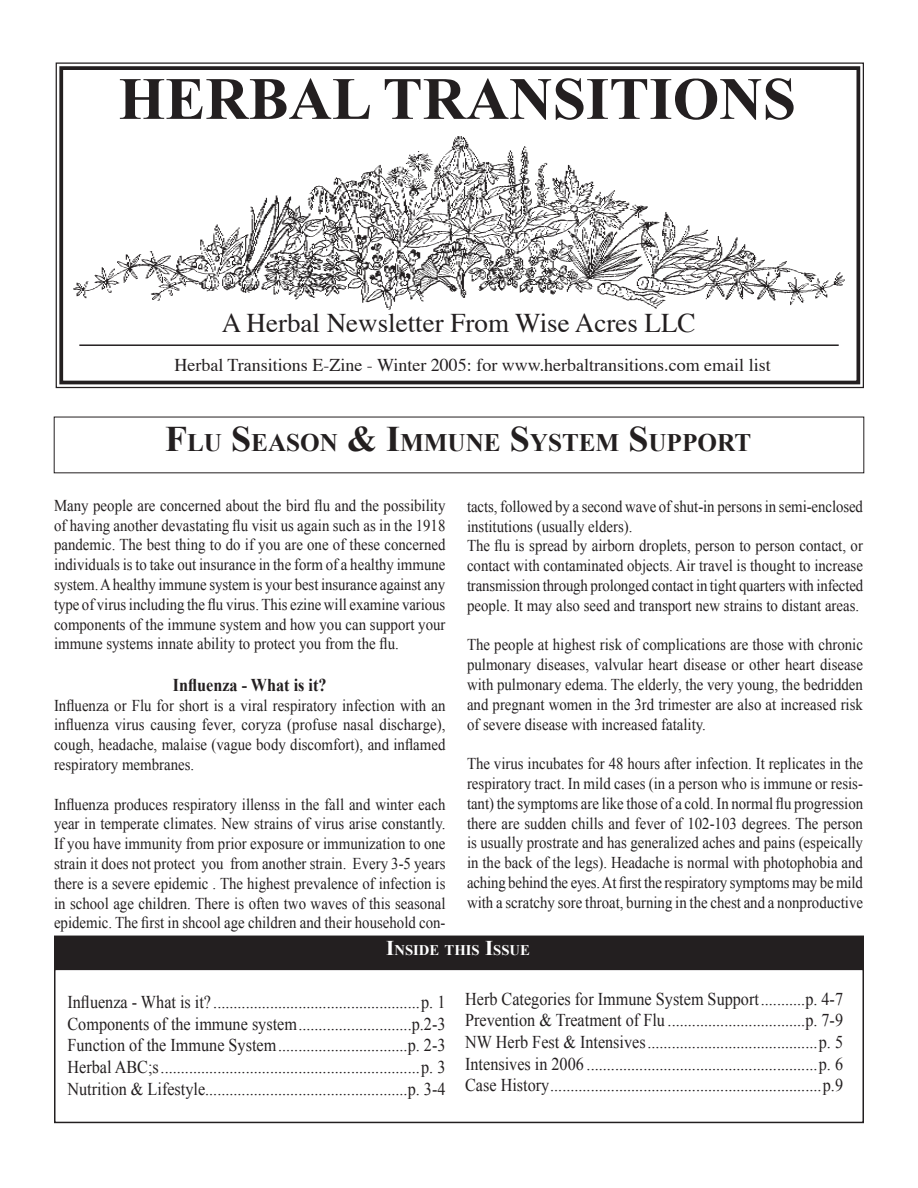
<style>
.page{position:relative;width:918px;height:1188px;background:#fff}
.page>*{position:absolute;margin:0;border:0;box-sizing:border-box;transform-origin:0 0}
.t1{font:700 60px "Times New Roman";color:#231f20}
.t2{font:27px "Times";color:#231f20}
.t3{font:700 25.2px "Times New Roman";color:#231f20}
.t4{font:18px/21.6px "Times New Roman";color:#231f20;text-align:justify;scale:.9 1}
.t5{font:18px "Times";color:#231f20}
.t6{font:700 18px "Times New Roman";color:#231f20;scale:.9 1}
.t7{font:16.5px/19.8px "Times New Roman";color:#231f20;text-align:justify;scale:.9 1}
.t8{font:700 14.7px "Times New Roman";color:#fff}
.s1{font-size:36px}
.s2{font-size:21px}
</style>
<div class="page">
<div style="left:54px;top:969px;width:810px;height:154px;border:2px solid #231f20"></div>
<div style="left:55px;top:936px;width:808px;height:33px;background:#231f20"></div>
<svg style="left:55px;top:62px;width:809px;height:327px"></svg>
<div style="left:59px;top:66px;width:801px;height:318px;border:4px solid #231f20"></div>
<img style="left:73px;top:136px;width:772px;height:173px">
<hr style="left:79px;top:344px;width:760px;height:2px;background:#231f20">
<svg style="left:857px;top:66px;width:6px;height:12px"></svg>
<h1 class="t1" style="left:119px;top:64px;width:679px">HERBAL TRANSITIONS</h1>
<h2 class="t2" style="left:222px;top:306px;width:475px">A Herbal Newsletter From Wise Acres LLC</h2>
<p class="t5" style="left:174px;top:353px;width:598px">Herbal Transitions E-Zine - Winter 2005: for www.herbaltransitions.com email list</p>
<h3 class="t3" style="left:165px;top:428px;width:587px"><span class="s1">F</span>LU <span class="s1">S</span>EASON <span class="s1">&amp; I</span>MMUNE <span class="s1">S</span>YSTEM <span class="s1">S</span>UPPORT</h3>
<p class="t7" style="left:54px;top:495px;width:437px">Many people are concerned about the bird flu and the possibility of having another devastating flu visit us again such as in the 1918 pandemic. The best thing to do if you are one of these concerned individuals is to take out insurance in the form of a healthy immune system. A healthy immune system is your best insurance against any type of virus including the flu virus. This ezine will examine various components of the immune system and how you can support your immune systems innate ability to protect you from the flu.</p>
<p class="t6" style="left:173px;top:674px;width:172px">INFLUENZA - WHAT IS IT?</p>
<p class="t7" style="left:54px;top:695px;width:437px">Influenza or Flu for short is a viral respiratory infection with an influenza virus causing fever, coryza (profuse nasal discharge), cough, headache, malaise (vague body discomfort), and inflamed respiratory membranes.</p>
<p class="t7" style="left:54px;top:794px;width:437px">Influenza produces respiratory illenss in the fall and winter each year in temperate climates. New strains of virus arise constantly.<br>If you have immunity from prior exposure or immunization to one strain it does not protect you from another strain. Every 3-5 years there is a severe epidemic . The highest prevalence of infection is in school age children. There is often two waves of this seasonal epidemic. The first in shcool age children and their household con-</p>
<p class="t7" style="left:467px;top:496px;width:442px;text-align:left">tacts, followed by a second wave of shut-in persons in semi-enclosed institutions (usually elders).<br>The flu is spread by airborn droplets, person to person contact, or contact with contaminated objects. Air travel is thought to increase transmission through prolonged contact in tight quarters with infected people. It may also seed and transport new strains to distant areas.</p>
<p class="t7" style="left:467px;top:635px;width:441px">The people at highest risk of complications are those with chronic pulmonary diseases, valvular heart disease or other heart disease with pulmonary edema. The elderly, the very young, the bedridden and pregnant women in the 3rd trimester are also at increased risk of severe disease with increased fatality.</p>
<p class="t7" style="left:467px;top:754px;width:442px">The virus incubates for 48 hours after infection. It replicates in the respiratory tract. In mild cases (in a person who is immune or resis&shy;tant) the symptoms are like those of a cold. In normal flu progression there are sudden chills and fever of 102-103 degrees. The person is usually prostrate and has generalized aches and pains (espeically in the back of the legs). Headache is normal with photophobia and aching behind the eyes. At first the respiratory symptoms may be mild with a scratchy sore throat, burning in the chest and a nonproductive</p>
<p class="t8" style="left:386px;top:942px;width:145px"><span class="s2">I</span>NSIDE THIS <span class="s2">I</span>SSUE</p>
<p class="t4" style="left:68px;top:991px;width:421px">Influenza - What is it? ...................................................p. 1<br>Components of the immune system............................p.2-3<br>Function of the Immune System................................p. 2-3<br>Herbal ABC;s................................................................p. 3<br>Nutrition &amp; Lifestyle..................................................p. 3-4</p>
<p class="t4" style="left:465px;top:988px;width:422px">Herb Categories for Immune System Support...........p. 4-7<br>Prevention &amp; Treatment of Flu ..................................p. 7-9<br>NW Herb Fest &amp; Intensives..........................................p. 5<br>Intensives in 2006 .........................................................p. 6<br>Case History...................................................................p.9</p>
</div>
